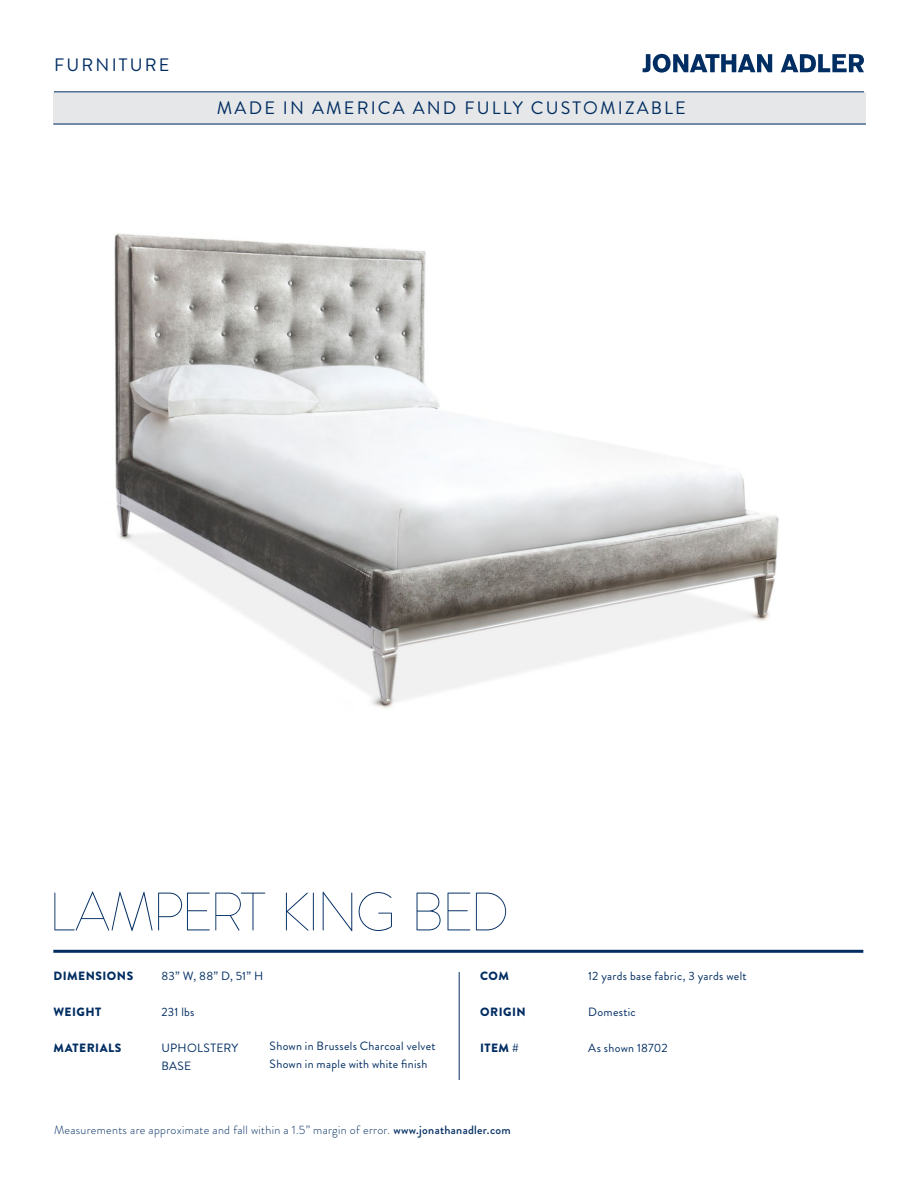
<style>
.page{position:relative;width:918px;height:1188px;background:#fff}
.page>*{position:absolute;margin:0;border:0;box-sizing:border-box;transform-origin:0 0}
.Price_-_Large{font:100 54px "Brandon Grotesque";letter-spacing:-.06em;color:#002d62}
.t1{font:18px "Brandon Grotesque";letter-spacing:.12em;color:#002d62}
.t2{font:12px "Brandon Grotesque";letter-spacing:.025em;color:#002d62}
.t3{font:300 12px "Brandon Grotesque";letter-spacing:.025em;color:#002d62}
.t4{font:900 12px "Brandon Grotesque";letter-spacing:.04em;color:#002d62}
.s1{font-weight:500}
</style>
<div class="page">
<div style="left:53px;top:92px;width:813px;height:32px;background:#e6e7e8"></div>
<hr style="left:53px;top:124px;width:813px;height:1px;background:#002d62">
<svg style="left:643px;top:54px;width:129px;height:19px"></svg>
<svg style="left:781px;top:54px;width:83px;height:18px"></svg>
<hr style="left:54px;top:92px;width:810px;height:1px;background:#002d62">
<img style="left:114px;top:233px;width:665px;height:475px">
<hr style="left:53px;top:950px;width:810px;height:3px;background:#002d62">
<hr style="left:459px;top:972px;width:1px;height:108px;background:#002d62">
<p class="t1" style="left:54px;top:53px;width:117px">FURNITURE</p>
<p class="t1" style="left:217px;top:96px;width:470px">MADE IN AMERICA AND FULLY CUSTOMIZABLE</p>
<p class="Price_-_Large" style="left:48px;top:875px;width:463px">LAMPERT KING BED</p>
<p class="t4" style="left:53px;top:968px;width:81px">DIMENSIONS</p>
<p class="t4" style="left:53px;top:1004px;width:49px">WEIGHT</p>
<p class="t4" style="left:53px;top:1040px;width:70px">MATERIALS</p>
<p class="t2" style="left:161px;top:968px;width:103px">83” W, 88” D, 51” H</p>
<p class="t2" style="left:161px;top:1004px;width:35px">231 lbs</p>
<p class="t2" style="left:161px;top:1040px;width:79px">UPHOLSTERY</p>
<p class="t2" style="left:161px;top:1058px;width:31px">BASE</p>
<p class="t4" style="left:480px;top:968px;width:30px">COM</p>
<p class="t4" style="left:480px;top:1004px;width:47px">ORIGIN</p>
<p class="t4" style="left:480px;top:1040px;width:40px">ITEM #</p>
<p class="t2" style="left:588px;top:968px;width:160px">12 yards base fabric, 3 yards welt</p>
<p class="t2" style="left:588px;top:1004px;width:49px">Domestic</p>
<p class="t2" style="left:270px;top:1038px;width:167px">Shown in Brussels Charcoal velvet</p>
<p class="t2" style="left:588px;top:1040px;width:81px">As shown 18702</p>
<p class="t2" style="left:270px;top:1056px;width:159px">Shown in maple with white finish</p>
<p class="t3" style="left:54px;top:1122px;width:458px">Measurements are approximate and fall within a 1.5” margin of error. <span class="s1">www.jonathanadler.com</span></p>
</div>
